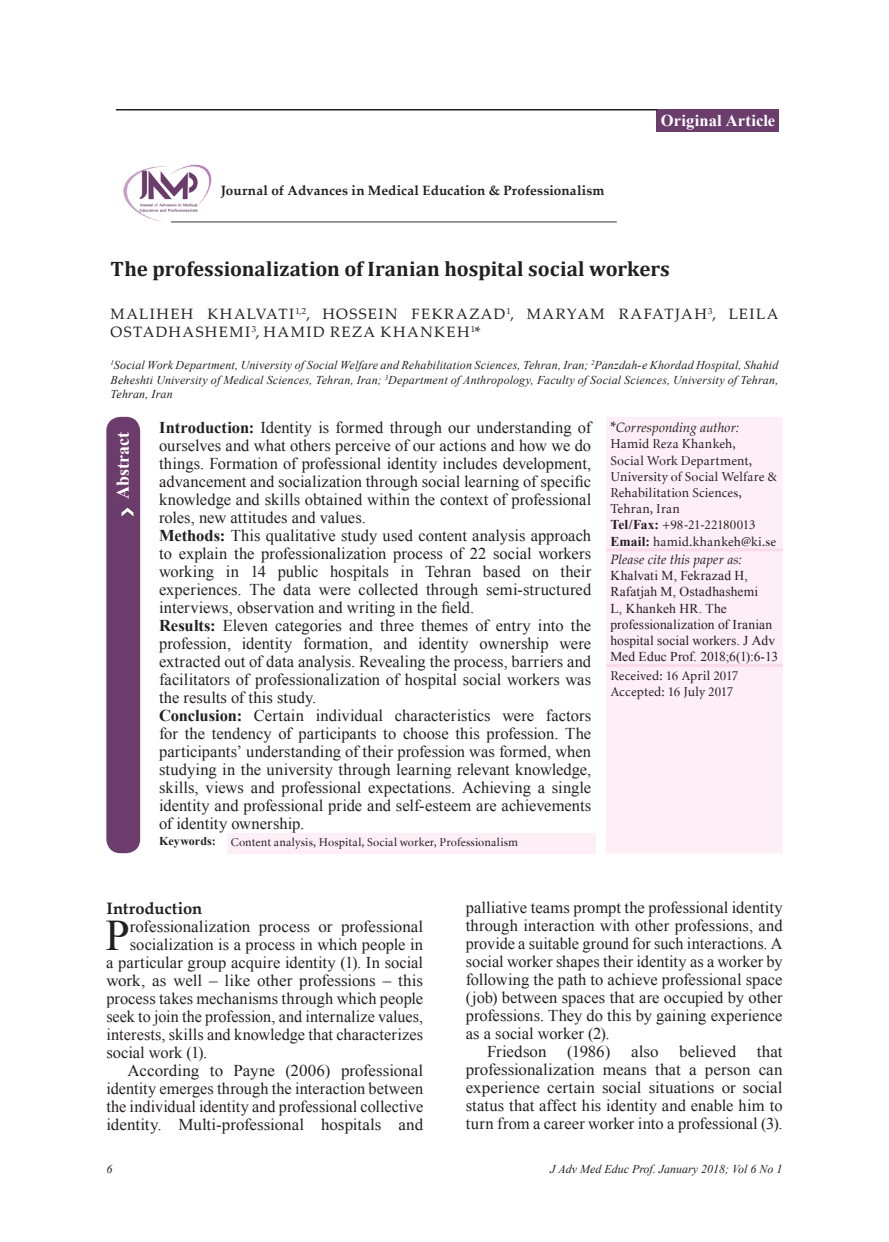
<style>
.page{position:relative;width:889px;height:1242px;background:#fff}
.page>*{position:absolute;margin:0;border:0;box-sizing:border-box;transform-origin:0 0}
.t1{font:43.65px "Times New Roman";color:#231f20}
.t2{font:700 21px "Cambria";letter-spacing:.005em;color:#231f20}
.t3{font:700 18px "Times New Roman";letter-spacing:-.005em;color:#fff}
.t4{font:16.5px/18px "Times New Roman";color:#231f20}
.t5{font:700 16.5px "Times New Roman";letter-spacing:.01em;color:#fff}
.t6{font:700 16.5px "Palatino Linotype";color:#231f20}
.t7{font:15px/18px "Palatino Linotype";letter-spacing:.1em;color:#231f20}
.t8{font:13.5px/16.2px "Minion Cyrillic";letter-spacing:.01em;color:#231f20}
.t9{font:13.5px/16.2px "Times New Roman";letter-spacing:.01em;color:#231f20}
.t10{font:700 13.5px "Palatino Linotype";letter-spacing:.01em;color:#231f20}
.t11{font:italic 13.5px "Palatino Linotype";letter-spacing:.005em;color:#231f20}
.t12{font:italic 12px/14.4px "Times New Roman";letter-spacing:.01em;color:#231f20;text-align:justify}
.t13{font:12px "Minion Cyrillic";letter-spacing:.015em;color:#231f20}
.s1{font-weight:700}
.s2{font-style:normal;font-size:15px}
.s3{font-family:"Times New Roman";font-weight:700}
</style>
<div class="page">
<div style="left:656px;top:109px;width:123px;height:23px;background:#6b3d6d"></div>
<hr style="left:116px;top:109px;width:541px;height:1px;background:#231f20">
<hr style="left:171px;top:221px;width:446px;height:2px;background:#76787b">
<img style="left:123px;top:164px;width:88px;height:59px">
<div style="left:606px;top:417px;width:176px;height:436px;background:#fdeff5"></div>
<div style="left:226px;top:833px;width:369px;height:20px;background:#fdeff5"></div>
<hr style="left:606px;top:664px;width:176px;height:3px;background:#fadbe8">
<hr style="left:606px;top:548px;width:176px;height:3px;background:#fadbe8">
<div style="left:107px;top:417px;width:32px;height:435px;background:#6c3c6d;border-radius:14px"></div>
<div style="left:106px;top:417px;width:34px;height:436px;border:2px solid #6b3d6d;border-radius:14px"></div>
<img style="left:121px;top:507px;width:13px;height:9px">
<p class="t10" style="left:221px;top:181px;width:385px">Journal of Advances in Medical Education &amp; Professionalism</p>
<p class="t5" style="left:661px;top:108px;width:116px">Original Article</p>
<p class="t2" style="left:111px;top:254px;width:561px">The professionalization of Iranian hospital social workers</p>
<p class="t7" style="left:111px;top:304px;width:669px">MALIHEH KHALVATI<sup>1,2</sup>, HOSSEIN FEKRAZAD<sup>1</sup>, MARYAM RAFATJAH<sup>3</sup>, LEILA<br>OSTADHASHEMI<sup>3</sup>, HAMID REZA KHANKEH<sup>1</sup>*</p>
<p class="t12" style="left:111px;top:358px;width:669px"><sup>1</sup>Social Work Department, University of Social Welfare and Rehabilitation Sciences, Tehran, Iran; <sup>2</sup>Panzdah-e Khordad Hospital, Shahid Beheshti University of Medical Sciences, Tehran, Iran; <sup>3</sup>Department of Anthropology, Faculty of Social Sciences, University of Tehran, Tehran, Iran</p>
<p class="t4" style="left:159px;top:417px;width:434px"><span class="s1">Introduction:</span> Identity is formed through our understanding of ourselves and what others perceive of our actions and how we do things. Formation of professional identity includes development, advancement and socialization through social learning of specific knowledge and skills obtained within the context of professional roles, new attitudes and values.<br><span class="s1">Methods:</span> This qualitative study used content analysis approach to explain the professionalization process of 22 social workers working in 14 public hospitals in Tehran based on their experiences. The data were collected through semi-structured interviews, observation and writing in the field.<br><span class="s1">Results:</span> Eleven categories and three themes of entry into the profession, identity formation, and identity ownership were extracted out of data analysis. Revealing the process, barriers and facilitators of professionalization of hospital social workers was the results of this study.<br><span class="s1">Conclusion:</span> Certain individual characteristics were factors for the tendency of participants to choose this profession. The participants’ understanding of their profession was formed, when studying in the university through learning relevant knowledge, skills, views and professional expectations. Achieving a single identity and professional pride and self-esteem are achievements of identity ownership.</p>
<p class="t11" style="left:610px;top:418px;width:130px"><span class="s2">*</span>Corresponding author:</p>
<p class="t3" style="left:110px;top:499px;width:68px;rotate:-90deg">Abstract</p>
<p class="t8" style="left:610px;top:436px;width:168px">Hamid Reza Khankeh,<br>Social Work Department,<br>University of Social Welfare &amp;<br>Rehabilitation Sciences,<br>Tehran, Iran<br><span class="s3">Tel/Fax:</span> +98-21-22180013<br><span class="s3">Email:</span> hamid.khankeh@ki.se</p>
<p class="t11" style="left:610px;top:550px;width:133px">Please cite this paper as:</p>
<p class="t9" style="left:610px;top:567px;width:169px">Khalvati M, Fekrazad H,<br>Rafatjah M, Ostadhashemi<br>L, Khankeh HR. The professionalization of Iranian hospital social workers. J Adv<br>Med Educ Prof. 2018;6(1):6-13</p>
<p class="t8" style="left:610px;top:667px;width:130px">Received: 16 April 2017<br>Accepted: 16 July 2017</p>
<p class="t13" style="left:159px;top:835px;width:360px"><span class="s3">Keywords:</span> Content analysis, Hospital, Social worker, Professionalism</p>
<p class="t6" style="left:106px;top:896px;width:97px">Introduction</p>
<h1 class="t1" style="left:106px;top:904px;width:26px">P</h1>
<p class="t4" style="left:130px;top:916px;width:295px">rofessionalization process or professional</p>
<p class="t4" style="left:130px;top:934px;width:295px">socialization is a process in which people in</p>
<p class="t4" style="left:106px;top:952px;width:318px">a particular group acquire identity (1). In social</p>
<p class="t4" style="left:106px;top:970px;width:318px">work, as well – like other professions – this</p>
<p class="t4" style="left:106px;top:988px;width:318px">process takes mechanisms through which people</p>
<p class="t4" style="left:106px;top:1006px;width:318px">seek to join the profession, and internalize values,</p>
<p class="t4" style="left:106px;top:1024px;width:318px">interests, skills and knowledge that characterizes</p>
<p class="t4" style="left:106px;top:1042px;width:103px">social work (1).</p>
<p class="t4" style="left:128px;top:1060px;width:297px">According to Payne (2006) professional</p>
<p class="t4" style="left:106px;top:1078px;width:318px">identity emerges through the interaction between</p>
<p class="t4" style="left:106px;top:1096px;width:318px">the individual identity and professional collective</p>
<p class="t4" style="left:106px;top:1114px;width:318px">identity. Multi-professional hospitals and</p>
<p class="t4" style="left:466px;top:898px;width:318px">palliative teams prompt the professional identity</p>
<p class="t4" style="left:466px;top:916px;width:318px">through interaction with other professions, and</p>
<p class="t4" style="left:466px;top:934px;width:318px">provide a suitable ground for such interactions. A</p>
<p class="t4" style="left:466px;top:952px;width:318px">social worker shapes their identity as a worker by</p>
<p class="t4" style="left:466px;top:970px;width:318px">following the path to achieve professional space</p>
<p class="t4" style="left:466px;top:988px;width:318px">(job) between spaces that are occupied by other</p>
<p class="t4" style="left:466px;top:1006px;width:318px">professions. They do this by gaining experience</p>
<p class="t4" style="left:466px;top:1024px;width:145px">as a social worker (2).</p>
<p class="t4" style="left:487px;top:1042px;width:61px">Friedson</p>
<p class="t4" style="left:567px;top:1042px;width:45px">(1986)</p>
<p class="t4" style="left:631px;top:1042px;width:29px">also</p>
<p class="t4" style="left:679px;top:1042px;width:59px">believed</p>
<p class="t4" style="left:466px;top:1042px;width:318px;text-align:justify;text-indent:291px">that professionalization means that a person can experience certain social situations or social status that affect his identity and enable him to turn from a career worker into a professional (3).</p>
<p class="t12" style="left:106px;top:1161px;width:7px">6</p>
<p class="t12" style="left:550px;top:1161px;width:234px">J Adv Med Educ Prof. January 2018; Vol 6 No 1</p>
</div>
